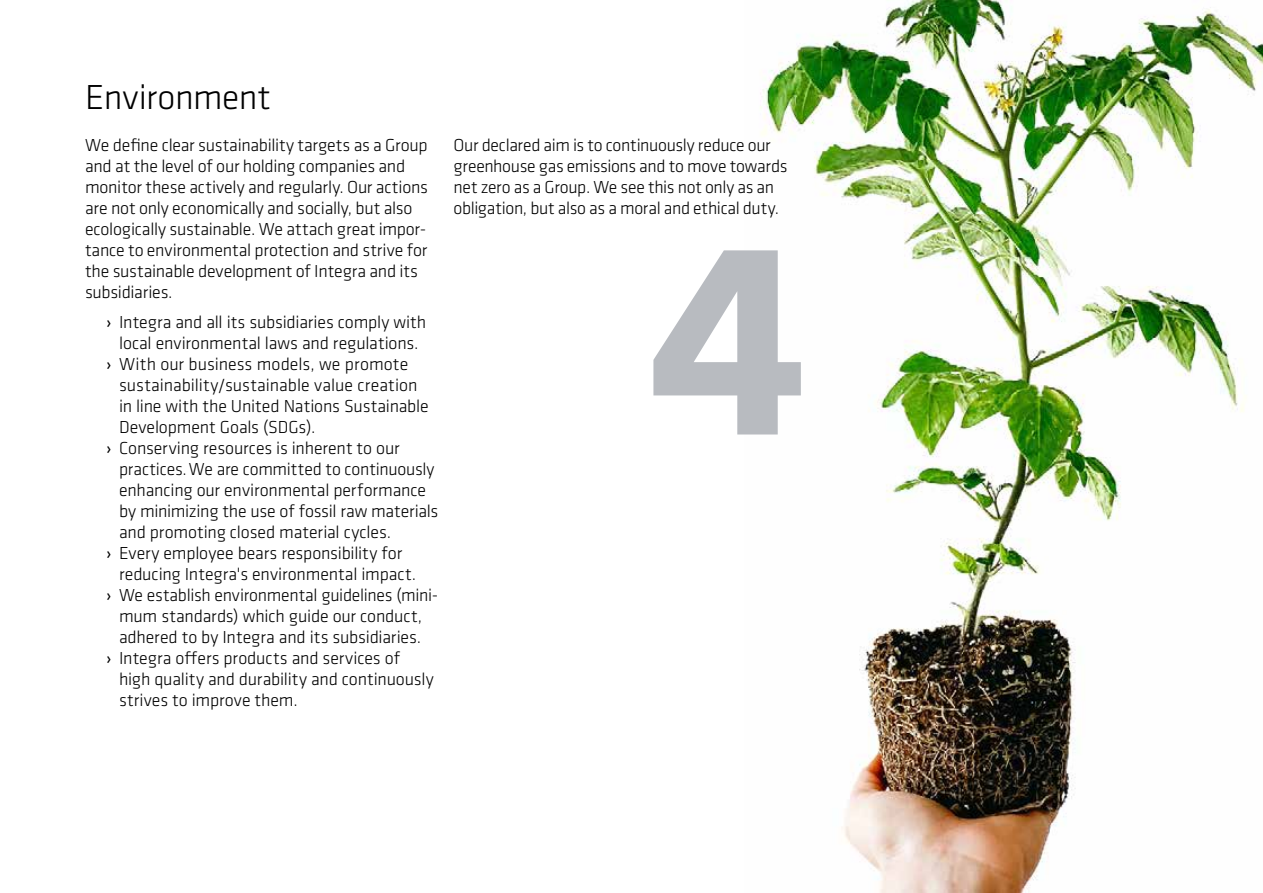
<style>
.page{position:relative;width:1263px;height:893px;background:#fff}
.page>*{position:absolute;margin:0;border:0;box-sizing:border-box;transform-origin:0 0}
.t1{font:700 285px "Klavika Basic";color:#b8bbc0}
.t2{font:300 36px "Klavika";letter-spacing:-.01em;color:#000}
.t3{font:300 18px/21px "Klavika";letter-spacing:-.01em;color:#000}
.s1{font-weight:400}
</style>
<div class="page">
<img style="left:760px;top:0;width:503px;height:893px">
<h2 class="t2" style="left:85px;top:77px;width:187px">Environment</h2>
<p class="t3" style="left:85px;top:135px;width:344px">We define clear sustainability targets as a Group and at the level of our holding companies and monitor these actively and regularly. Our actions are not only economically and socially, but also ecologically sustainable. We attach great impor&shy;tance to environmental protection and strive for the sustainable development of Integra and its subsidiaries.</p>
<p class="t3" style="left:106px;top:312px;width:321px"><span class="s1">›</span> Integra and all its subsidiaries comply with</p>
<p class="t3" style="left:119px;top:333px;width:301px">local environmental laws and regulations.</p>
<p class="t3" style="left:106px;top:354px;width:304px"><span class="s1">›</span> With our business models, we promote</p>
<p class="t3" style="left:119px;top:375px;width:300px">sustainability/sustainable value creation</p>
<p class="t3" style="left:119px;top:396px;width:311px">in line with the United Nations Sustainable</p>
<p class="t3" style="left:119px;top:417px;width:198px">Development Goals (SDGs).</p>
<p class="t3" style="left:106px;top:438px;width:295px"><span class="s1">›</span> Conserving resources is inherent to our</p>
<p class="t3" style="left:119px;top:459px;width:317px">practices. We are committed to continuously</p>
<p class="t3" style="left:119px;top:480px;width:309px">enhancing our environmental performance</p>
<p class="t3" style="left:119px;top:501px;width:321px">by minimizing the use of fossil raw materials</p>
<p class="t3" style="left:119px;top:522px;width:274px">and promoting closed material cycles.</p>
<p class="t3" style="left:106px;top:543px;width:298px"><span class="s1">›</span> Every employee bears responsibility for</p>
<p class="t3" style="left:119px;top:564px;width:299px">reducing Integra's environmental impact.</p>
<p class="t3" style="left:106px;top:585px;width:334px"><span class="s1">›</span> We establish environmental guidelines (mini-</p>
<p class="t3" style="left:119px;top:606px;width:305px">mum standards) which guide our conduct,</p>
<p class="t3" style="left:119px;top:627px;width:304px">adhered to by Integra and its subsidiaries.</p>
<p class="t3" style="left:106px;top:648px;width:295px"><span class="s1">›</span> Integra offers products and services of</p>
<p class="t3" style="left:119px;top:669px;width:316px">high quality and durability and continuously</p>
<p class="t3" style="left:119px;top:690px;width:180px">strives to improve them.</p>
<p class="t3" style="left:454px;top:135px;width:335px">Our declared aim is to continuously reduce our greenhouse gas emissions and to move towards net zero as a Group. We see this not only as an obligation, but also as a moral and ethical duty.</p>
<h1 class="t1" style="left:649px;top:134px;width:162px">4</h1>
</div>
